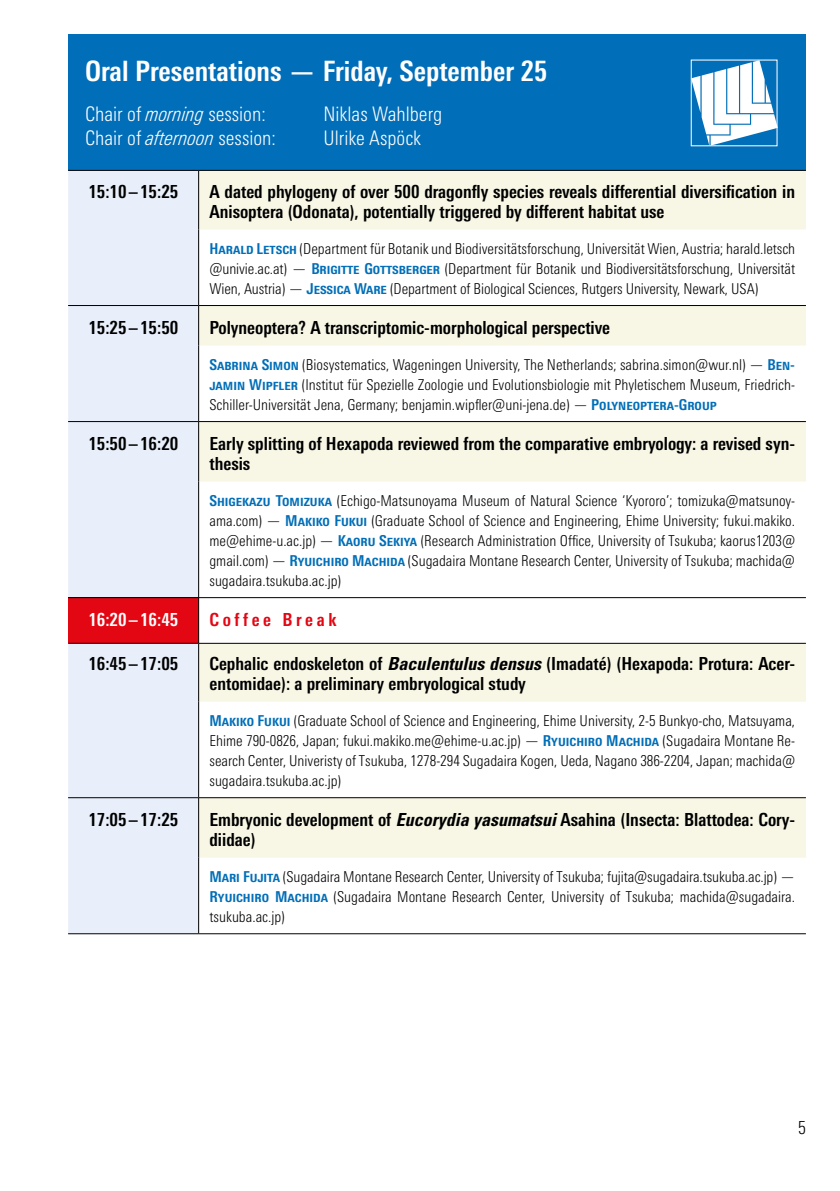
<style>
.page{position:relative;width:840px;height:1191px;background:#fff}
.page>*{position:absolute;margin:0;border:0;box-sizing:border-box;transform-origin:0 0}
.t1{font:700 condensed 28px "Univers Next Pro";color:#fff}
.t2{font:300 condensed 20px "Univers Next Pro";color:#fff}
.t3{font:700 condensed 18px/20px "Univers Next Pro";color:#000}
.t4{font:700 condensed 18px "Univers Next Pro";color:#fff}
.t5{font:700 condensed 18px "Univers Next Pro";color:#e30613}
.t6{font:300 condensed 18px "Univers Next Pro";color:#000}
.t7{font:300 condensed 15px/20px "Univers Next Pro";color:#000;text-align:justify}
.s1{font-style:italic}
.s2{font-weight:700;color:#006eb8}
.s3{font-family:"Univers LT Std";font-style:italic}
</style>
<div class="page">
<div style="left:68px;top:34px;width:737px;height:136px;background:#006eb8"></div>
<img style="left:692px;top:62px;width:83px;height:82px">
<div style="left:68px;top:171px;width:130px;height:762px;background:#e9effa"></div>
<svg style="left:199px;top:171px;width:606px;height:686px"></svg>
<div style="left:68px;top:597px;width:130px;height:46px;background:#e30613"></div>
<hr style="left:68px;top:170px;width:130px;height:1px;background:#000">
<hr style="left:198px;top:170px;width:607px;height:1px;background:#000">
<hr style="left:68px;top:305px;width:130px;height:1px;background:#000">
<hr style="left:198px;top:305px;width:607px;height:1px;background:#000">
<hr style="left:68px;top:421px;width:130px;height:1px;background:#000">
<hr style="left:198px;top:421px;width:607px;height:1px;background:#000">
<hr style="left:198px;top:597px;width:607px;height:1px;background:#000">
<hr style="left:198px;top:643px;width:607px;height:1px;background:#000">
<hr style="left:68px;top:797px;width:130px;height:1px;background:#000">
<hr style="left:198px;top:797px;width:607px;height:1px;background:#000">
<hr style="left:68px;top:933px;width:130px;height:1px;background:#000">
<hr style="left:198px;top:933px;width:607px;height:1px;background:#000">
<hr style="left:68px;top:597px;width:130px;height:1px;background:#000">
<hr style="left:68px;top:643px;width:130px;height:1px;background:#000">
<hr style="left:198px;top:171px;width:1px;height:58px;background:#000">
<hr style="left:198px;top:229px;width:1px;height:76px;background:#000">
<hr style="left:198px;top:306px;width:1px;height:39px;background:#000">
<hr style="left:198px;top:345px;width:1px;height:76px;background:#000">
<hr style="left:198px;top:422px;width:1px;height:59px;background:#000">
<hr style="left:198px;top:481px;width:1px;height:116px;background:#000">
<hr style="left:198px;top:598px;width:1px;height:45px;background:#000">
<hr style="left:198px;top:643px;width:1px;height:58px;background:#000">
<hr style="left:198px;top:701px;width:1px;height:96px;background:#000">
<hr style="left:198px;top:798px;width:1px;height:59px;background:#000">
<hr style="left:198px;top:857px;width:1px;height:76px;background:#000">
<h1 class="t1" style="left:85px;top:54px;width:463px">Oral Presentations — Friday, September 25</h1>
<h2 class="t2" style="left:85px;top:102px;width:182px">Chair of <span class="s1">morning</span> session:</h2>
<h2 class="t2" style="left:323px;top:102px;width:120px">Niklas Wahlberg</h2>
<h2 class="t2" style="left:85px;top:126px;width:192px">Chair of <span class="s1">afternoon</span> session:</h2>
<h2 class="t2" style="left:323px;top:126px;width:99px">Ulrike Aspöck</h2>
<p class="t3" style="left:88px;top:182px;width:91px">15:10–15:25</p>
<p class="t3" style="left:209px;top:182px;width:586px">A dated phylogeny of over 500 dragonfly species reveals differential diversification in<br>Anisoptera (Odonata), potentially triggered by different habitat use</p>
<p class="t7" style="left:209px;top:239px;width:587px"><span class="s2">Harald Letsch</span> (Department für Botanik und Biodiversitätsforschung, Universität Wien, Austria; harald.letsch @univie.ac.at) — <span class="s2">Brigitte Gottsberger</span> (Department für Botanik und Biodiversitätsforschung, Universität Wien, Austria) — <span class="s2">Jessica Ware</span> (Department of Biological Sciences, Rutgers University, Newark, USA)</p>
<p class="t3" style="left:88px;top:318px;width:91px">15:25–15:50</p>
<p class="t3" style="left:209px;top:318px;width:402px">Polyneoptera? A transcriptomic-morphological perspective</p>
<p class="t7" style="left:209px;top:355px;width:587px"><span class="s2">Sabrina Simon</span> (Biosystematics, Wageningen University, The Netherlands; sabrina.simon@wur.nl) — <span class="s2">Ben&shy;jamin Wipfler</span> (Institut für Spezielle Zoologie und Evolutionsbiologie mit Phyletischem Museum, Friedrich-Schiller-Universität Jena, Germany; benjamin.wipfler@uni-jena.de) — <span class="s2">Polyneoptera-Group</span></p>
<p class="t3" style="left:88px;top:434px;width:91px">15:50–16:20</p>
<p class="t3" style="left:209px;top:434px;width:587px">Early splitting of Hexapoda reviewed from the comparative embryology: a revised syn&shy;thesis</p>
<p class="t7" style="left:209px;top:491px;width:587px"><span class="s2">Shigekazu Tomizuka</span> (Echigo-Matsunoyama Museum of Natural Science ‘Kyororo’; tomizuka@matsunoy&shy;ama.com) — <span class="s2">Makiko Fukui</span> (Graduate School of Science and Engineering, Ehime University; fukui.makiko. me@ehime-u.ac.jp) — <span class="s2">Kaoru Sekiya</span> (Research Administration Office, University of Tsukuba; kaorus1203@ gmail.com) — <span class="s2">Ryuichiro Machida</span> (Sugadaira Montane Research Center, University of Tsukuba; machida@ sugadaira.tsukuba.ac.jp)</p>
<p class="t4" style="left:88px;top:609px;width:91px">16:20–16:45</p>
<p class="t5" style="left:209px;top:609px;width:128px">Coffee Break</p>
<p class="t3" style="left:88px;top:654px;width:91px">16:45–17:05</p>
<p class="t3" style="left:209px;top:654px;width:587px">Cephalic endoskeleton of <span class="s3">Baculentulus densus</span> (Imadaté) (Hexapoda: Protura: Acer&shy;entomidae): a preliminary embryological study</p>
<p class="t7" style="left:209px;top:711px;width:587px"><span class="s2">Makiko Fukui</span> (Graduate School of Science and Engineering, Ehime University, 2-5 Bunkyo-cho, Matsuyama, Ehime 790-0826, Japan; fukui.makiko.me@ehime-u.ac.jp) — <span class="s2">Ryuichiro Machida</span> (Sugadaira Montane Re&shy;search Center, Univeristy of Tsukuba, 1278-294 Sugadaira Kogen, Ueda, Nagano 386-2204, Japan; machida@ sugadaira.tsukuba.ac.jp)</p>
<p class="t3" style="left:88px;top:810px;width:91px">17:05–17:25</p>
<p class="t3" style="left:209px;top:810px;width:587px">Embryonic development of <span class="s3">Eucorydia yasumatsui</span> Asahina (Insecta: Blattodea: Cory&shy;diidae)</p>
<p class="t7" style="left:209px;top:867px;width:587px"><span class="s2">Mari Fujita</span> (Sugadaira Montane Research Center, University of Tsukuba; fujita@sugadaira.tsukuba.ac.jp) — <span class="s2">Ryuichiro Machida</span> (Sugadaira Montane Research Center, University of Tsukuba; machida@sugadaira. tsukuba.ac.jp)</p>
<p class="t6" style="left:797px;top:1117px;width:9px">5</p>
</div>
